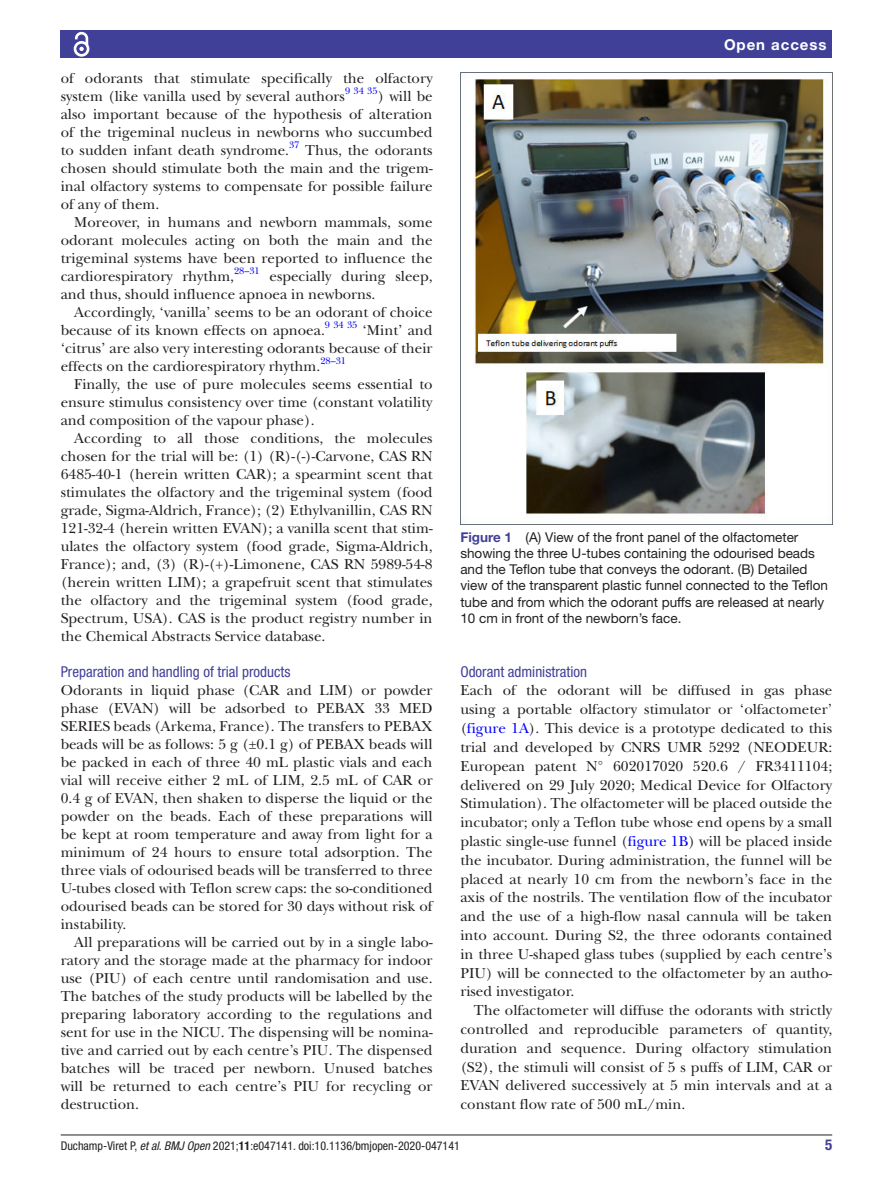
<style>
.page{position:relative;width:893px;height:1191px;background:#fff}
.page>*{position:absolute;margin:0;border:0;box-sizing:border-box;transform-origin:0 0}
.t1{font:15px/18px "New Baskerville";color:#231f20;text-align:justify}
.t2{font:condensed 15px "Helvetica Neue LT Std";color:#414099}
.t3{font:700 15px "Helvetica Neue LT Std";letter-spacing:.065em;color:#fff}
.t4{font:700 condensed 15px "Helvetica Neue LT Std";color:#414099}
.t5{font:13.5px/16.2px "Helvetica Neue LT Std";color:#231f20}
.t6{font:condensed 12px "Helvetica Neue LT Std";color:#231f20}
.t7{font:9.9px "New Baskerville";color:#00f}
.s1{font-weight:700;color:#414099}
.s2{color:#00f}
.s3{font-style:italic}
.s4{font-weight:700}
</style>
<div class="page">
<hr style="left:61px;top:1134px;width:771px;height:1px;background:#231f20">
<div style="left:61px;top:31px;width:771px;height:27px;background:#414099"></div>
<svg style="left:73px;top:31px;width:17px;height:26px"></svg>
<img style="left:460px;top:73px;width:372px;height:451px">
<p class="t1" style="left:61px;top:69px;width:373px">of odorants that stimulate specifically the olfactory system (like vanilla used by several authors</p>
<p class="t7" style="left:345px;top:85px;width:34px">9 34 35</p>
<p class="t1" style="left:61px;top:87px;width:373px;text-indent:317px">) will be also important because of the hypothesis of alteration of the trigeminal nucleus in newborns who succumbed to sudden infant death syndrome.</p>
<p class="t7" style="left:289px;top:139px;width:12px">37</p>
<p class="t1" style="left:61px;top:141px;width:373px;text-indent:244px">Thus, the odorants chosen should stimulate both the main and the trigem&shy;inal olfactory systems to compensate for possible failure of any of them.</p>
<p class="t1" style="left:61px;top:213px;width:373px;text-indent:13px">Moreover, in humans and newborn mammals, some odorant molecules acting on both the main and the trigeminal systems have been reported to influence the cardiorespiratory rhythm,</p>
<p class="t7" style="left:234px;top:265px;width:27px">28–31</p>
<p class="t1" style="left:61px;top:267px;width:373px;text-indent:209px">especially during sleep, and thus, should influence apnoea in newborns.</p>
<p class="t1" style="left:61px;top:303px;width:373px;text-indent:14px">Accordingly, ‘vanilla’ seems to be an odorant of choice because of its known effects on apnoea.</p>
<p class="t7" style="left:325px;top:319px;width:34px">9 34 35</p>
<p class="t1" style="left:61px;top:321px;width:373px;text-indent:302px">‘Mint’ and ‘citrus’ are also very interesting odorants because of their effects on the cardiorespiratory rhythm.</p>
<p class="t7" style="left:320px;top:355px;width:27px">28–31</p>
<p class="t1" style="left:61px;top:375px;width:373px;text-indent:14px">Finally, the use of pure molecules seems essential to ensure stimulus consistency over time (constant volatility and composition of the vapour phase).</p>
<p class="t1" style="left:61px;top:429px;width:373px;text-indent:14px">According to all those conditions, the molecules chosen for the trial will be: (1) (R)-(-)-Carvone, CAS RN 6485-40-1 (herein written CAR); a spearmint scent that stimulates the olfactory and the trigeminal system (food grade, Sigma-Aldrich, France); (2) Ethylvanillin, CAS RN 121-32-4 (herein written EVAN); a vanilla scent that stim&shy;ulates the olfactory system (food grade, Sigma-Aldrich, France); and, (3) (R)-(+)-Limonene, CAS RN 5989-54-8 (herein written LIM); a grapefruit scent that stimulates the olfactory and the trigeminal system (food grade, Spectrum, USA). CAS is the product registry number in the Chemical Abstracts Service database.</p>
<p class="t2" style="left:61px;top:663px;width:231px">Preparation and handling of trial products</p>
<p class="t1" style="left:61px;top:681px;width:373px">Odorants in liquid phase (CAR and LIM) or powder phase (EVAN) will be adsorbed to PEBAX 33 MED SERIES beads (Arkema, France). The transfers to PEBAX beads will be as follows: 5 g (±0.1 g) of PEBAX beads will be packed in each of three 40 mL plastic vials and each vial will receive either 2 mL of LIM, 2.5 mL of CAR or 0.4 g of EVAN, then shaken to disperse the liquid or the powder on the beads. Each of these preparations will be kept at room temperature and away from light for a minimum of 24 hours to ensure total adsorption. The three vials of odourised beads will be transferred to three U-tubes closed with Teflon screw caps: the so-conditioned odourised beads can be stored for 30 days without risk of instability.</p>
<p class="t1" style="left:61px;top:933px;width:373px;text-indent:14px">All preparations will be carried out by in a single labo&shy;ratory and the storage made at the pharmacy for indoor use (PIU) of each centre until randomisation and use.<br>The batches of the study products will be labelled by the preparing laboratory according to the regulations and sent for use in the NICU. The dispensing will be nomina&shy;tive and carried out by each centre’s PIU. The dispensed batches will be traced per newborn. Unused batches will be returned to each centre’s PIU for recycling or destruction.</p>
<p class="t3" style="left:724px;top:35px;width:104px">Open access</p>
<p class="t5" style="left:460px;top:528px;width:369px"><span class="s1">Figure 1</span> (A) View of the front panel of the olfactometer showing the three U-tubes containing the odourised beads and the Teflon tube that conveys the odorant. (B) Detailed view of the transparent plastic funnel connected to the Teflon tube and from which the odorant puffs are released at nearly 10 cm in front of the newborn’s face.</p>
<p class="t2" style="left:460px;top:662px;width:128px">Odorant administration</p>
<p class="t1" style="left:460px;top:681px;width:373px;line-height:18.8px">Each of the odorant will be diffused in gas phase using a portable olfactory stimulator or ‘olfactometer’ (<span class="s2">figure 1A</span>). This device is a prototype dedicated to this trial and developed by CNRS UMR 5292 (NEODEUR:<br>European patent N° 602017020 520.6 / FR3411104; delivered on 29 July 2020; Medical Device for Olfactory Stimulation). The olfactometer will be placed outside the incubator; only a Teflon tube whose end opens by a small plastic single-use funnel (<span class="s2">figure 1B</span>) will be placed inside the incubator. During administration, the funnel will be placed at nearly 10 cm from the newborn’s face in the axis of the nostrils. The ventilation flow of the incubator and the use of a high-flow nasal cannula will be taken into account. During S2, the three odorants contained in three U-shaped glass tubes (supplied by each centre’s PIU) will be connected to the olfactometer by an autho&shy;rised investigator.</p>
<p class="t1" style="left:460px;top:1001px;width:373px;line-height:18.8px;text-indent:14px">The olfactometer will diffuse the odorants with strictly controlled and reproducible parameters of quantity, duration and sequence. During olfactory stimulation (S2), the stimuli will consist of 5 s puffs of LIM, CAR or EVAN delivered successively at 5 min intervals and at a constant flow rate of 500 mL/min.</p>
<p class="t6" style="left:61px;top:1138px;width:401px">Duchamp-Viret P, <span class="s3">et al</span>. <span class="s3">BMJ Open</span> 2021;<span class="s4">11</span>:e047141. doi:10.1136/bmjopen-2020-047141</p>
<p class="t4" style="left:825px;top:1135px;width:9px">5</p>
</div>
